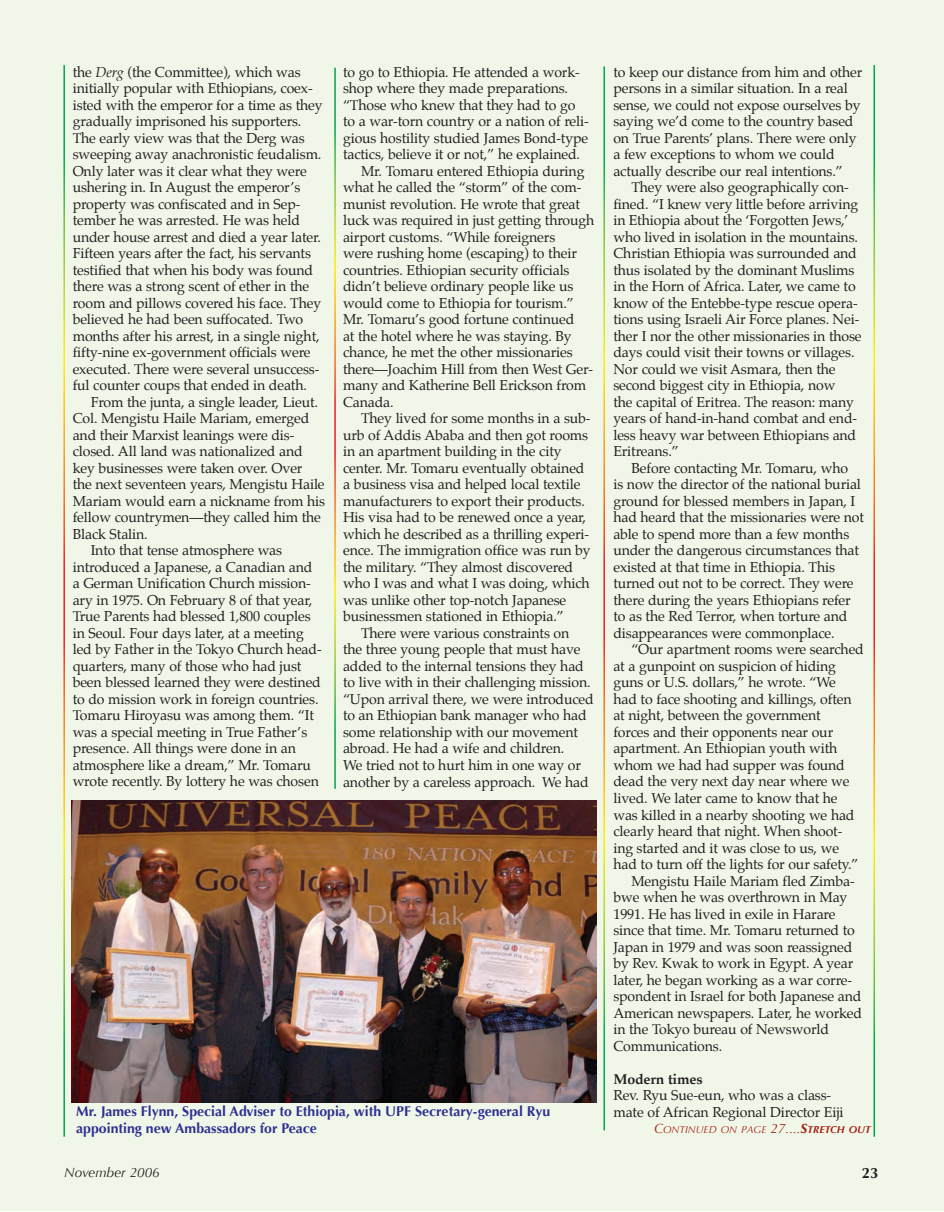
<style>
.page{position:relative;width:944px;height:1212px;background:#fff}
.page>*{position:absolute;margin:0;border:0;box-sizing:border-box;transform-origin:0 0}
.t1{font:700 15px "Optima";color:#231f20}
.Text{font:14.1px/16.5px "Palatino";letter-spacing:-.01em;color:#231f20}
.t2{font:700 14.1px/16.5px "Optima";color:#2e3092}
.Text-2{font:700 14.1px "Palatino";letter-spacing:-.01em;color:#231f20}
.t3{font:italic 13.5px "Optima";color:#231f20}
.t4{font:italic 10.2px "Optima";color:#a71c11}
.s1{font-style:italic}
.s2{font-size:13.5px}
.s3{font-weight:700;font-size:13.5px}
.s4{font-weight:700}
</style>
<div class="page">
<div style="left:0;top:0;width:944px;height:1211px;background:#f1f7e8"></div>
<hr style="left:63px;top:65px;width:2px;height:1072px;background:#fff">
<hr style="left:603px;top:66px;width:2px;height:1064px;background:#fff">
<hr style="left:334px;top:68px;width:2px;height:721px;background:#fff">
<hr style="left:873px;top:65px;width:2px;height:1072px;background:#fff">
<img style="left:72px;top:801px;width:525px;height:301px">
<p class="Text" style="left:73px;top:65px;width:252px">the <span class="s1">Derg</span> (the Committee), which was initially popular with Ethiopians, coex&shy;isted with the emperor for a time as they gradually imprisoned his supporters.<br>The early view was that the Derg was sweeping away anachronistic feudalism.<br>Only later was it clear what they were ushering in. In August the emperor’s property was confiscated and in Sep&shy;tember he was arrested. He was held under house arrest and died a year later.<br>Fifteen years after the fact, his servants testified that when his body was found there was a strong scent of ether in the room and pillows covered his face. They believed he had been suffocated. Two months after his arrest, in a single night, fifty-nine ex-government officials were executed. There were several unsuccess&shy;ful counter coups that ended in death.</p>
<p class="Text" style="left:73px;top:395px;width:254px;text-indent:18px">From the junta, a single leader, Lieut.<br>Col. Mengistu Haile Mariam, emerged and their Marxist leanings were dis&shy;closed. All land was nationalized and key businesses were taken over. Over the next seventeen years, Mengistu Haile Mariam would earn a nickname from his fellow countrymen—they called him the Black Stalin.</p>
<p class="Text" style="left:73px;top:543px;width:251px;text-indent:18px">Into that tense atmosphere was introduced a Japanese, a Canadian and a German Unification Church mission&shy;ary in 1975. On February 8 of that year, True Parents had blessed 1,800 couples in Seoul. Four days later, at a meeting led by Father in the Tokyo Church head&shy;quarters, many of those who had just been blessed learned they were destined to do mission work in foreign countries.<br>Tomaru Hiroyasu was among them. “It was a special meeting in True Father’s presence. All things were done in an atmosphere like a dream,” Mr. Tomaru wrote recently. By lottery he was chosen</p>
<p class="Text" style="left:343px;top:65px;width:247px">to go to Ethiopia. He attended a work&shy;shop where they made preparations. “Those who knew that they had to go to a war-torn country or a nation of reli&shy;gious hostility studied James Bond-type tactics, believe it or not,” he explained.</p>
<p class="Text" style="left:343px;top:164px;width:253px;text-indent:18px">Mr. Tomaru entered Ethiopia during what he called the “storm” of the com&shy;munist revolution. He wrote that great luck was required in just getting through airport customs. “While foreigners<br>were rushing home (escaping) to their countries. Ethiopian security officials didn’t believe ordinary people like us would come to Ethiopia for tourism.” Mr. Tomaru’s good fortune continued<br>at the hotel where he was staying. By chance, he met the other missionaries there—Joachim Hill from then West Ger&shy;many and Katherine Bell Erickson from Canada.</p>
<p class="Text" style="left:343px;top:411px;width:249px;text-indent:18px">They lived for some months in a sub&shy;urb of Addis Ababa and then got rooms in an apartment building in the city center. Mr. Tomaru eventually obtained a business visa and helped local textile manufacturers to export their products.<br>His visa had to be renewed once a year, which he described as a thrilling experi&shy;ence. The immigration office was run by the military. “They almost discovered who I was and what I was doing, which was unlike other top-notch Japanese businessmen stationed in Ethiopia.”</p>
<p class="Text" style="left:343px;top:626px;width:252px;text-indent:18px">There were various constraints on<br>the three young people that must have added to the internal tensions they had to live with in their challenging mission. “Upon arrival there, we were introduced to an Ethiopian bank manager who had some relationship with our movement abroad. He had a wife and children.<br>We tried not to hurt him in one way or another by a careless approach. We had</p>
<p class="t2" style="left:76px;top:1103px;width:476px">Mr. James Flynn, Special Adviser to Ethiopia, with UPF Secretary-general Ryu appointing new Ambassadors for Peace</p>
<p class="Text" style="left:613px;top:65px;width:250px">to keep our distance from him and other persons in a similar situation. In a real sense, we could not expose ourselves by saying we’d come to the country based on True Parents’ plans. There were only a few exceptions to whom we could actually describe our real intentions.”</p>
<p class="Text" style="left:613px;top:180px;width:250px;text-indent:18px">They were also geographically con&shy;fined. “I knew very little before arriving in Ethiopia about the ‘Forgotten Jews,’ who lived in isolation in the mountains.<br>Christian Ethiopia was surrounded and thus isolated by the dominant Muslims in the Horn of Africa. Later, we came to know of the Entebbe-type rescue opera&shy;tions using Israeli Air Force planes. Nei&shy;ther I nor the other missionaries in those days could visit their towns or villages.<br>Nor could we visit Asmara, then the second biggest city in Ethiopia, now<br>the capital of Eritrea. The reason: many years of hand-in-hand combat and end&shy;less heavy war between Ethiopians and Eritreans.”</p>
<p class="Text" style="left:613px;top:461px;width:252px;text-indent:18px">Before contacting Mr. Tomaru, who<br>is now the director of the national burial ground for blessed members in Japan, I had heard that the missionaries were not able to spend more than a few months under the dangerous circumstances that existed at that time in Ethiopia. This turned out not to be correct. They were there during the years Ethiopians refer to as the Red Terror, when torture and disappearances were commonplace.</p>
<p class="Text" style="left:613px;top:642px;width:252px;text-indent:18px">“Our apartment rooms were searched at a gunpoint on suspicion of hiding guns or U.S. dollars,” he wrote. “We<br>had to face shooting and killings, often at night, between the government<br>forces and their opponents near our apartment. An Ethiopian youth with whom we had had supper was found dead the very next day near where we lived. We later came to know that he was killed in a nearby shooting we had clearly heard that night. When shoot&shy;ing started and it was close to us, we had to turn off the lights for our safety.”</p>
<p class="Text" style="left:613px;top:874px;width:250px;text-indent:18px">Mengistu Haile Mariam fled Zimba&shy;bwe when he was overthrown in May 1991. He has lived in exile in Harare since that time. Mr. Tomaru returned to Japan in 1979 and was soon reassigned by Rev. Kwak to work in Egypt. A year later, he began working as a war corre&shy;spondent in Israel for both Japanese and American newspapers. Later, he worked in the Tokyo bureau of Newsworld Communications.</p>
<p class="Text-2" style="left:613px;top:1070px;width:91px">Modern times</p>
<p class="Text" style="left:613px;top:1088px;width:232px">Rev. Ryu Sue-eun, who was a class&shy;mate of African Regional Director Eiji</p>
<p class="t4" style="left:654px;top:1123px;width:218px"><span class="s2">C</span>ONTINUED ON PAGE <span class="s2">27....</span><span class="s3">S</span><span class="s4">TRETCH OUT</span></p>
<p class="t3" style="left:64px;top:1164px;width:97px">November 2006</p>
<p class="t1" style="left:862px;top:1164px;width:9px">23</p>
</div>
